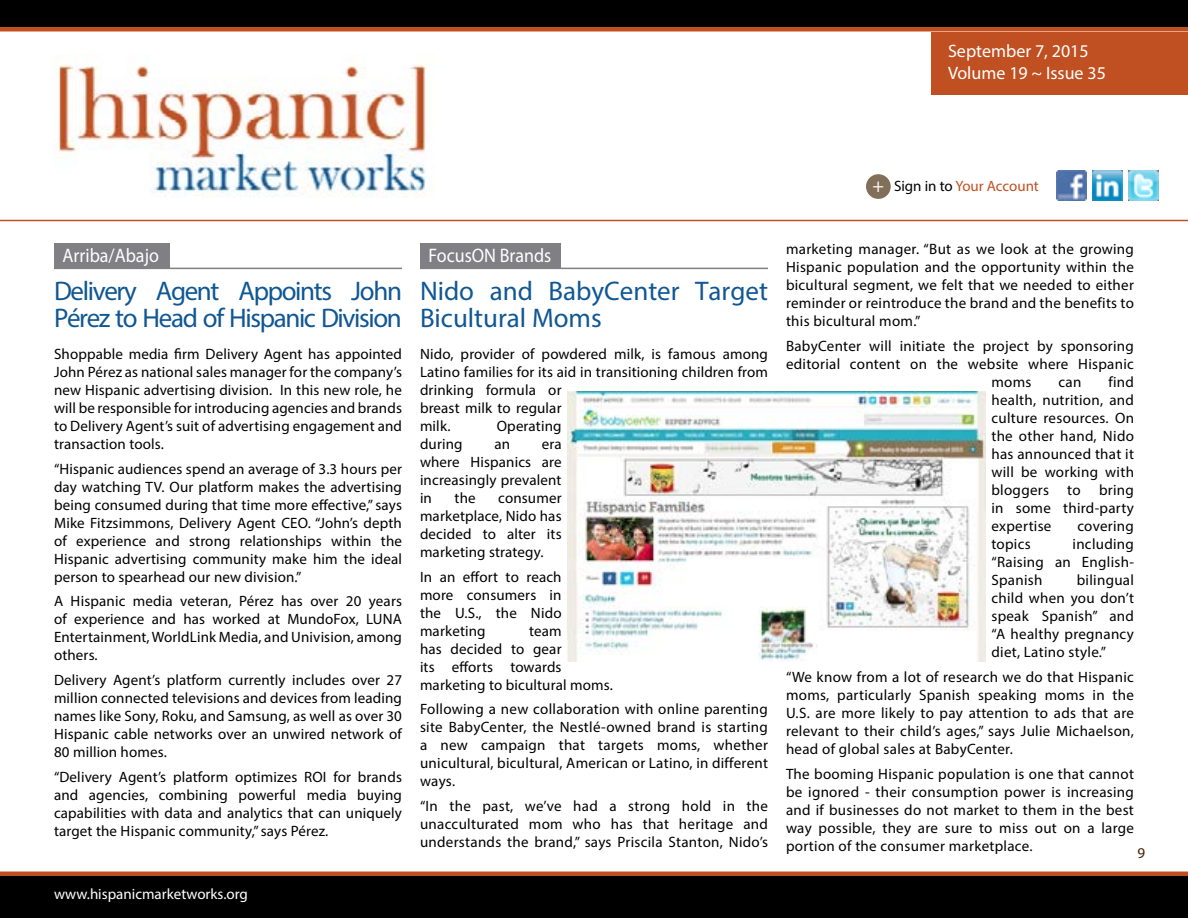
<style>
.page{position:relative;width:1188px;height:918px;background:#fff}
.page>*{position:absolute;margin:0;border:0;box-sizing:border-box;transform-origin:0 0}
.t1{font:27px/27px "Myriad Pro";letter-spacing:-.05em;color:#105794}
.t2{font:27px/27px "Myriad Pro";color:#105794}
.t3{font:19.65px "Myriad Pro";color:#fff;scale:.92 1}
.t4{font:18px/21.6px "Myriad Pro";color:#fff}
.t5{font:15px/18px "Myriad Pro";letter-spacing:.01em;color:#000;text-align:justify}
.t6{font:15px "Myriad Pro";color:#fff}
.t7{font:15px "Myriad Pro";color:#c05021}
.t8{font:15px "Myriad Pro";color:#3f2100}
.s1{font-size:19.5px;color:#fff}
.s2{color:#000}
</style>
<div class="page">
<div style="left:0;top:874px;width:1188px;height:44px;background:#000"></div>
<hr style="left:0;top:872px;width:1188px;height:4px;background:#c05021">
<div style="left:0;top:27px;width:1188px;height:5px;background:#c05021"></div>
<div style="left:932px;top:32px;width:256px;height:62px;background:#c05021"></div>
<img style="left:1057px;top:170px;width:30px;height:30px">
<img style="left:1129px;top:170px;width:30px;height:30px">
<img style="left:1093px;top:170px;width:30px;height:30px">
<div style="left:866px;top:174px;width:25px;height:25px;background:#826f59;border-radius:50%"></div>
<div style="left:0;top:0;width:1188px;height:27px;background:#000"></div>
<hr style="left:0;top:220px;width:1188px;height:1px;background:#c05021">
<img style="left:54px;top:54px;width:381px;height:144px">
<div style="left:54px;top:243px;width:116px;height:25px;background:#807f83"></div>
<hr style="left:54px;top:268px;width:348px;height:1px;background:#807f83">
<div style="left:420px;top:243px;width:141px;height:25px;background:#807f83"></div>
<hr style="left:420px;top:268px;width:348px;height:1px;background:#807f83">
<img style="left:567px;top:392px;width:419px;height:270px">
<p class="t4" style="left:948px;top:40px;width:159px">September 7, 2015<br>Volume 19 ~ Issue 35</p>
<p class="t7" style="left:872px;top:177px;width:168px"><span class="s1">+</span> <span class="s2">Sign in to</span> Your Account</p>
<h2 class="t3" style="left:63px;top:243px;width:106px">Arriba/Abajo</h2>
<h1 class="t1" style="left:54px;top:277px;width:350px">Delivery Agent Appoints John<br>Pérez to Head of Hispanic Division</h1>
<p class="t5" style="left:54px;top:345px;width:350px">Shoppable media firm Delivery Agent has appointed John Pérez as national sales manager for the company’s new Hispanic advertising division. In this new role, he will be responsible for introducing agencies and brands to Delivery Agent’s suit of advertising engagement and transaction tools.</p>
<p class="t5" style="left:54px;top:459px;width:350px">“Hispanic audiences spend an average of 3.3 hours per day watching TV. Our platform makes the advertising being consumed during that time more effective,” says Mike Fitzsimmons, Delivery Agent CEO. “John’s depth of experience and strong relationships within the Hispanic advertising community make him the ideal person to spearhead our new division.”</p>
<p class="t5" style="left:54px;top:592px;width:350px">A Hispanic media veteran, Pérez has over 20 years of experience and has worked at MundoFox, LUNA Entertainment, WorldLink Media, and Univision, among others.</p>
<p class="t5" style="left:54px;top:671px;width:350px">Delivery Agent’s platform currently includes over 27 million connected televisions and devices from leading names like Sony, Roku, and Samsung, as well as over 30<br>Hispanic cable networks over an unwired network of 80 million homes.</p>
<p class="t5" style="left:54px;top:768px;width:350px">“Delivery Agent’s platform optimizes ROI for brands and agencies, combining powerful media buying capabilities with data and analytics that can uniquely target the Hispanic community,” says Pérez.</p>
<p class="t6" style="left:54px;top:884px;width:195px">www.hispanicmarketworks.org</p>
<h2 class="t3" style="left:429px;top:243px;width:135px">FocusON Brands</h2>
<h1 class="t2" style="left:420px;top:277px;width:350px">Nido and BabyCenter Target<br>Bicultural Moms</h1>
<p class="t5" style="left:420px;top:345px;width:350px;text-align:left">Nido, provider of powdered milk, is famous among<br>Latino families for its aid in transitioning children from drinking formula or<br>breast milk to regular<br>milk.</p>
<p class="t5" style="left:497px;top:417px;width:66px">Operating</p>
<p class="t5" style="left:420px;top:435px;width:44px">during</p>
<p class="t5" style="left:494px;top:435px;width:17px">an</p>
<p class="t5" style="left:420px;top:435px;width:143px;text-indent:122px">era where Hispanics are increasingly prevalent in</p>
<p class="t5" style="left:455px;top:489px;width:23px">the</p>
<p class="t5" style="left:420px;top:489px;width:143px;text-indent:78px">consumer marketplace, Nido has decided to alter its marketing strategy.</p>
<p class="t5" style="left:420px;top:567px;width:143px">In an effort to reach more consumers in the U.S., the Nido marketing</p>
<p class="t5" style="left:420px;top:621px;width:194px;text-align:left;text-indent:109px">team<br>has decided to gear<br>its efforts towards marketing to bicultural moms.</p>
<p class="t5" style="left:420px;top:700px;width:350px">Following a new collaboration with online parenting site BabyCenter, the Nestlé-owned brand is starting a new campaign that targets moms, whether unicultural, bicultural, American or Latino, in different ways.</p>
<p class="t5" style="left:420px;top:797px;width:350px">“In the past, we’ve had a strong hold in the unacculturated mom who has that heritage and understands the brand,” says Priscila Stanton, Nido’s</p>
<p class="t5" style="left:786px;top:240px;width:350px">marketing manager. “But as we look at the growing Hispanic population and the opportunity within the bicultural segment, we felt that we needed to either reminder or reintroduce the brand and the benefits to this bicultural mom.”</p>
<p class="t5" style="left:786px;top:337px;width:349px">BabyCenter will initiate the project by sponsoring</p>
<p class="t5" style="left:786px;top:355px;width:350px">editorial content on the website where Hispanic</p>
<p class="t5" style="left:991px;top:373px;width:42px">moms</p>
<p class="t5" style="left:1059px;top:373px;width:24px">can</p>
<p class="t5" style="left:991px;top:373px;width:144px;text-indent:117px">find health, nutrition, and culture resources. On the other hand, Nido has announced that it will be working with bloggers to bring in some third-party expertise</p>
<p class="t5" style="left:1077px;top:517px;width:58px">covering</p>
<p class="t5" style="left:991px;top:535px;width:144px;text-indent:81px">including “Raising an English-Spanish</p>
<p class="t5" style="left:991px;top:535px;width:41px">topics</p>
<p class="t5" style="left:991px;top:571px;width:144px;text-indent:85px">bilingual child when you don’t speak Spanish” and “A healthy pregnancy diet, Latino style.”</p>
<p class="t5" style="left:786px;top:667px;width:349px">“We know from a lot of research we do that Hispanic moms, particularly Spanish speaking moms in the U.S. are more likely to pay attention to ads that are relevant to their child’s ages,” says Julie Michaelson, head of global sales at BabyCenter.</p>
<p class="t5" style="left:786px;top:764px;width:350px">The booming Hispanic population is one that cannot be ignored - their consumption power is increasing and if businesses do not market to them in the best way possible, they are sure to miss out on a large portion of the consumer marketplace.</p>
<p class="t8" style="left:1137px;top:844px;width:9px">9</p>
</div>
